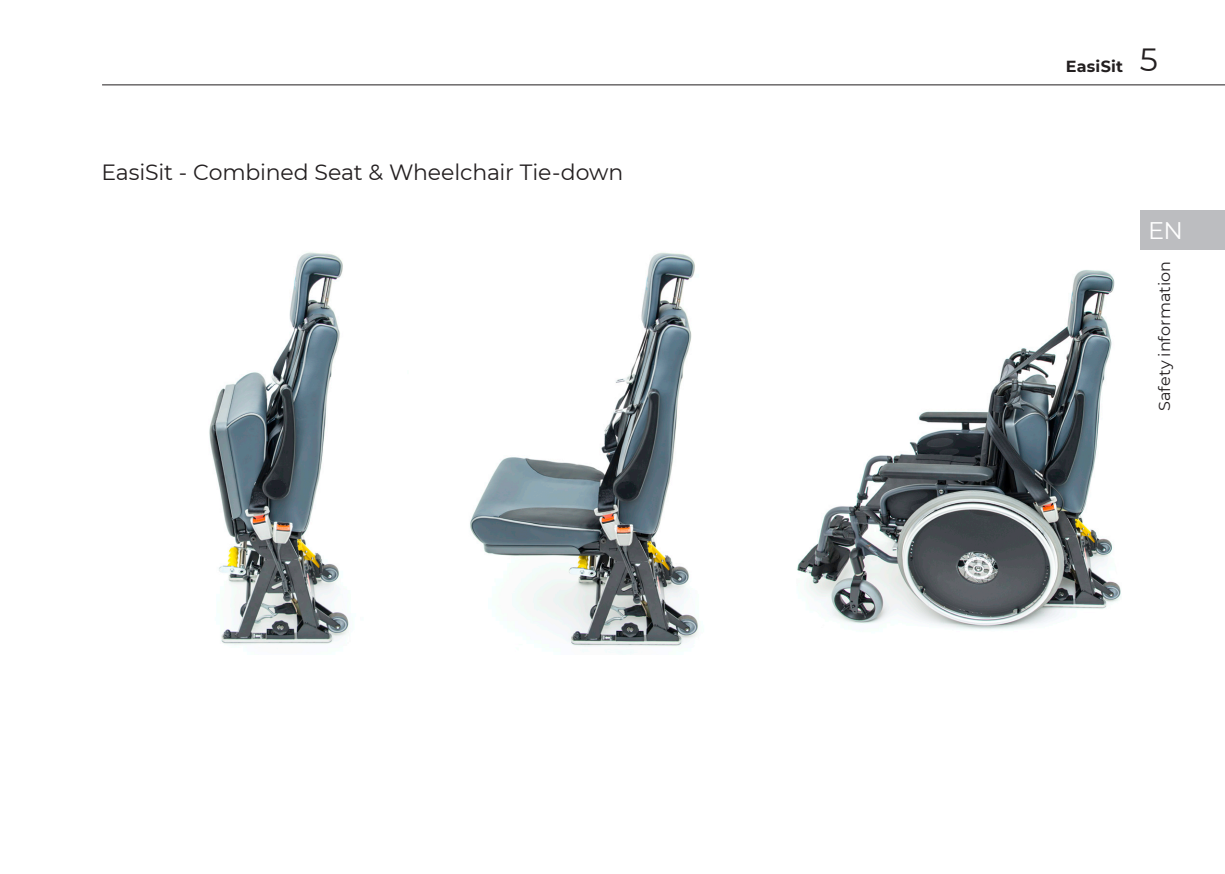
<style>
.page{position:relative;width:1225px;height:874px;background:#fff}
.page>*{position:absolute;margin:0;border:0;box-sizing:border-box;transform-origin:0 0}
.t1{font:24px "Montserrat";color:#fff}
.EN_heading_2{font:22px "Montserrat";letter-spacing:-.01em;color:#231f20}
.t2{font:16px "Montserrat";color:#231f20}
.t3{font:700 16px "Montserrat";letter-spacing:.015em;color:#231f20}
.s1{font-weight:400;font-size:32px}
</style>
<div class="page">
<img style="left:470px;top:252px;width:228px;height:401px">
<img style="left:209px;top:252px;width:140px;height:393px">
<img style="left:797px;top:270px;width:324px;height:360px">
<div style="left:1140px;top:210px;width:85px;height:39px;background:#bcbdc0"></div>
<hr style="left:102px;top:84px;width:1123px;height:1px;background:#231f20">
<p class="EN_heading_2" style="left:101px;top:157px;width:523px">EasiSit - Combined Seat &amp; Wheelchair Tie-down</p>
<p class="t3" style="left:1065px;top:55px;width:94px">EasiSit <span class="s1">5</span></p>
<p class="t1" style="left:1148px;top:213px;width:36px">EN</p>
<p class="t2" style="left:1153px;top:411px;width:151px;rotate:-90deg">Safety information</p>
</div>
